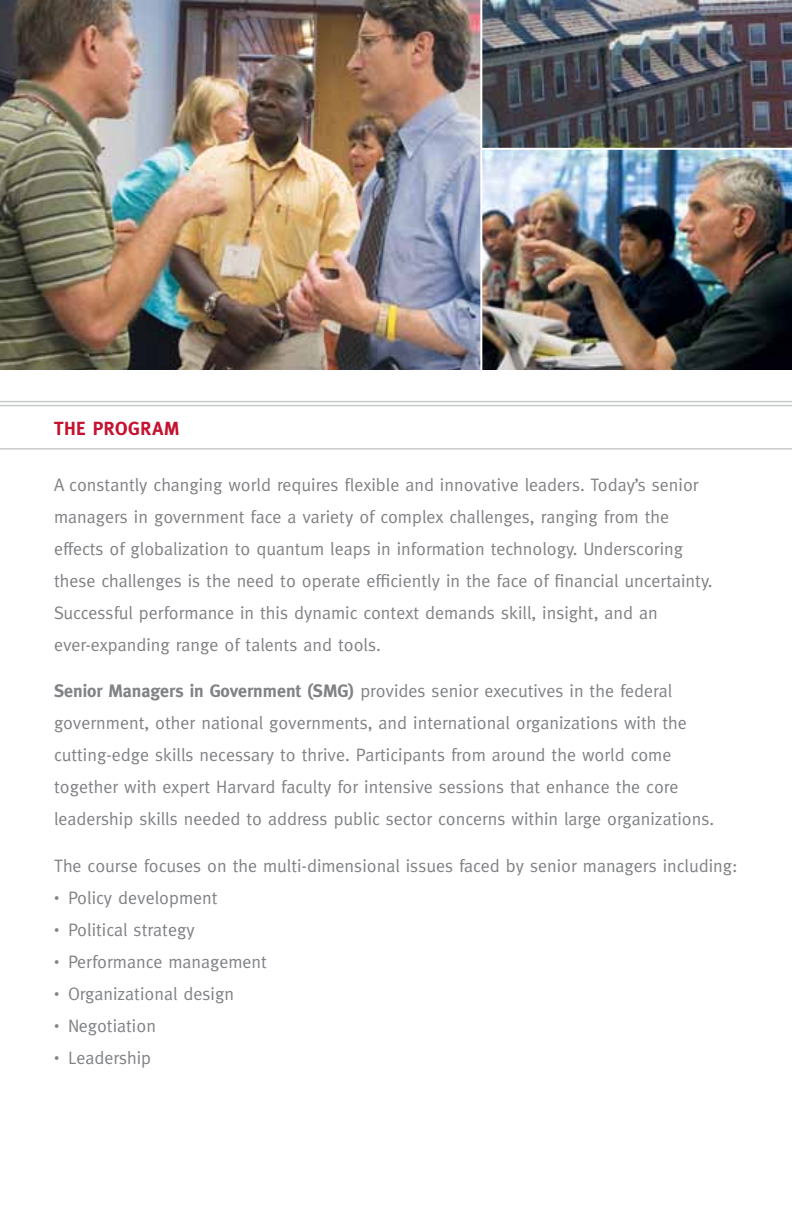
<style>
.page{position:relative;width:792px;height:1224px;background:#fff}
.page>*{position:absolute;margin:0;border:0;box-sizing:border-box;transform-origin:0 0}
.t1{font:700 19px "Meta";letter-spacing:.035em;color:#c41230}
.t2{font:18px/32px "Meta";color:#808285}
.t3{font:700 18px "Meta";color:#808285}
.s1{font-weight:700}
.s2{font-family:"Minion"}
</style>
<div class="page">
<hr style="left:0;top:448px;width:792px;height:2px;background:#c7c8ca">
<hr style="left:0;top:401px;width:792px;height:1px;background:#c7c8ca">
<hr style="left:0;top:405px;width:792px;height:1px;background:#c7c8ca">
<img style="left:0;top:0;width:480px;height:369px">
<img style="left:482px;top:150px;width:310px;height:219px">
<img style="left:482px;top:0;width:310px;height:148px">
<p class="t1" style="left:54px;top:417px;width:127px">The Program</p>
<p class="t2" style="left:54px;top:469px;width:660px">A constantly changing world requires flexible and innovative leaders. Today’s senior managers in government face a variety of complex challenges, ranging from the effects of globalization to quantum leaps in information technology. Underscoring these challenges is the need to operate efficiently in the face of financial uncertainty.<br>Successful performance in this dynamic context demands skill, insight, and an ever-expanding range of talents and tools.</p>
<p class="t3" style="left:54px;top:681px;width:272px">Senior Managers in Government (SMG</p>
<p class="t2" style="left:54px;top:675px;width:662px;text-indent:295px"><span class="s1">)</span> provides senior executives in the federal government, other national governments, and international organizations with the cutting-edge skills necessary to thrive. Participants from around the world come together with expert Harvard faculty for intensive sessions that enhance the core leadership skills needed to address public sector concerns within large organizations.</p>
<p class="t2" style="left:54px;top:849px;width:685px">The course focuses on the multi-dimensional issues faced by senior managers including:</p>
<p class="t2" style="left:54px;top:881px;width:165px"><span class="s2">•</span> Policy development</p>
<p class="t2" style="left:54px;top:913px;width:142px"><span class="s2">•</span> Political strategy</p>
<p class="t2" style="left:54px;top:945px;width:215px"><span class="s2">•</span> Performance management</p>
<p class="t2" style="left:54px;top:977px;width:182px"><span class="s2">•</span> Organizational design</p>
<p class="t2" style="left:54px;top:1009px;width:104px"><span class="s2">•</span> Negotiation</p>
<p class="t2" style="left:54px;top:1041px;width:99px"><span class="s2">•</span> Leadership</p>
</div>
